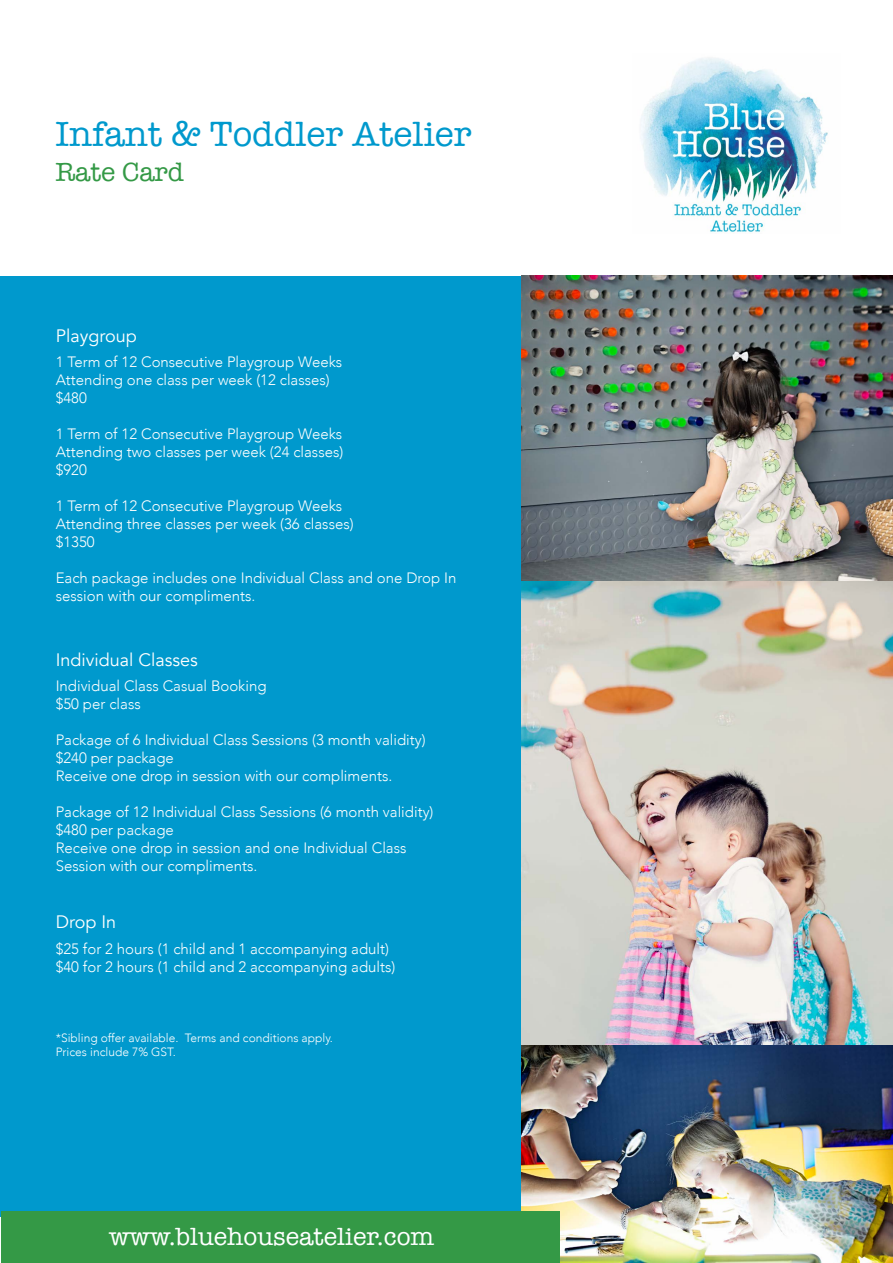
<style>
.page{position:relative;width:893px;height:1263px;background:#fff}
.page>*{position:absolute;margin:0;border:0;box-sizing:border-box;transform-origin:0 0}
.t1{font:36px "American Typewriter";color:#0099cd}
.t2{font:27px "American Typewriter";color:#349946}
.t3{font:25.5px "American Typewriter";color:#fff}
.t4{font:18px "Avenir";color:#fff}
.t5{font:300 15px/18px "Avenir";color:#fff}
.t6{font:300 12px/14.4px "Avenir";color:#fff}
</style>
<div class="page">
<div style="left:0;top:276px;width:522px;height:941px;background:#0099cd"></div>
<img style="left:522px;top:276px;width:371px;height:987px">
<img style="left:641px;top:57px;width:187px;height:175px">
<div style="left:2px;top:1211px;width:558px;height:52px;background:#349946"></div>
<h1 class="t1" style="left:55px;top:106px;width:418px">Infant &amp; Toddler Atelier</h1>
<h2 class="t2" style="left:55px;top:151px;width:130px">Rate Card</h2>
<p class="t4" style="left:56px;top:325px;width:82px">Playgroup</p>
<p class="t5" style="left:56px;top:353px;width:288px">1 Term of 12 Consecutive Playgroup Weeks<br>Attending one class per week (12 classes) $480</p>
<p class="t5" style="left:56px;top:425px;width:289px;text-align:justify">1 Term of 12 Consecutive Playgroup Weeks Attending two classes per week (24 classes) $920</p>
<p class="t5" style="left:56px;top:497px;width:299px">1 Term of 12 Consecutive Playgroup Weeks<br>Attending three classes per week (36 classes) $1350</p>
<p class="t5" style="left:56px;top:569px;width:402px">Each package includes one Individual Class and one Drop In session with our compliments.</p>
<p class="t4" style="left:56px;top:649px;width:144px">Individual Classes</p>
<p class="t5" style="left:56px;top:677px;width:212px">Individual Class Casual Booking $50 per class</p>
<p class="t5" style="left:56px;top:731px;width:371px">Package of 6 Individual Class Sessions (3 month validity) $240 per package<br>Receive one drop in session with our compliments.</p>
<p class="t5" style="left:56px;top:803px;width:379px">Package of 12 Individual Class Sessions (6 month validity) $480 per package<br>Receive one drop in session and one Individual Class Session with our compliments.</p>
<p class="t4" style="left:56px;top:911px;width:62px">Drop In</p>
<p class="t5" style="left:56px;top:939px;width:341px">$25 for 2 hours (1 child and 1 accompanying adult) $40 for 2 hours (1 child and 2 accompanying adults)</p>
<p class="t6" style="left:56px;top:1030px;width:279px">*Sibling offer available. Terms and conditions apply.<br>Prices include 7% GST.</p>
<h3 class="t3" style="left:109px;top:1217px;width:327px">www.bluehouseatelier.com</h3>
</div>
